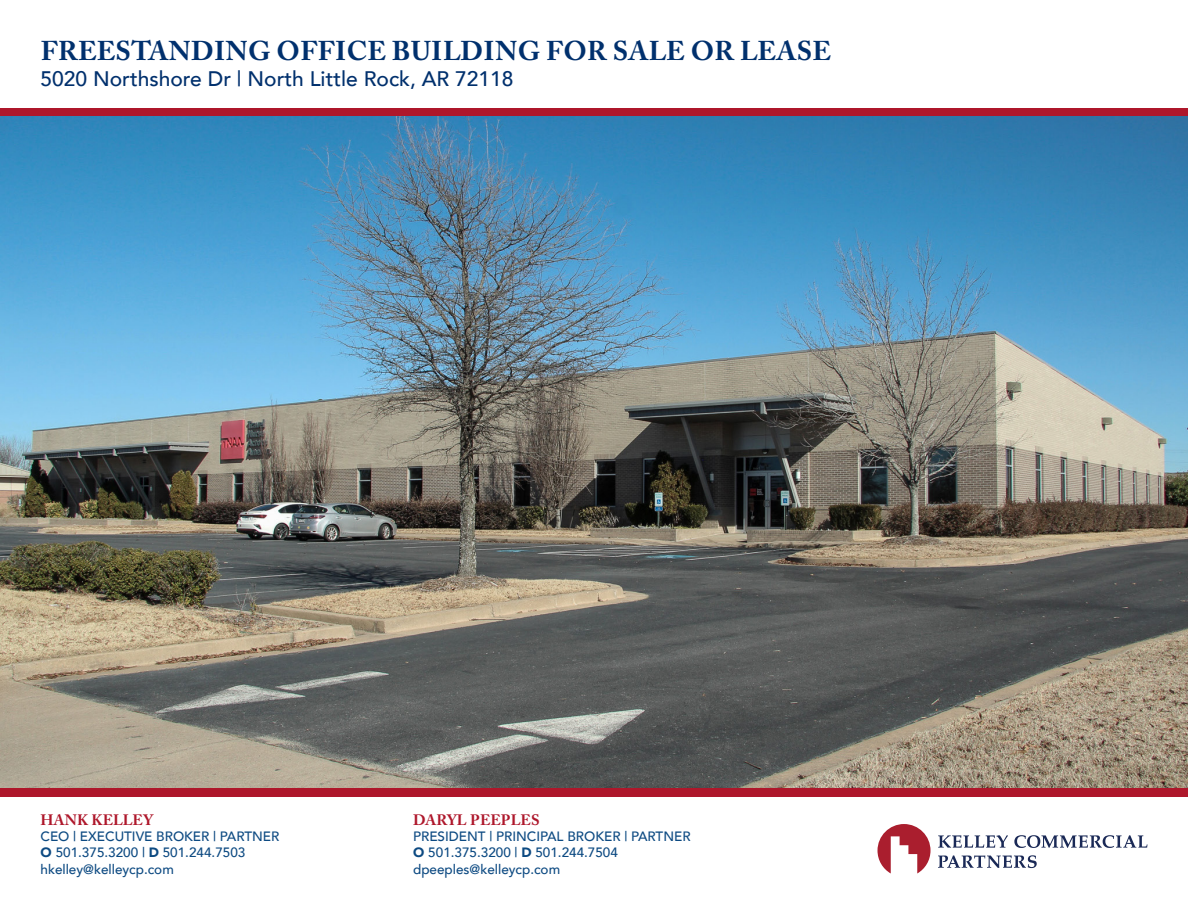
<style>
.page{position:relative;width:1188px;height:918px;background:#fff}
.page>*{position:absolute;margin:0;border:0;box-sizing:border-box;transform-origin:0 0}
.t1{font:700 27px "Adobe Caslon Pro";letter-spacing:.015em;color:#00306d}
.t2{font:500 21px "Avenir";color:#00306d}
.t3{font:700 15px "Adobe Caslon Pro";letter-spacing:.005em;color:#ae172b}
.t4{font:500 13.5px/16.2px "Avenir";color:#0d4a82}
.s1{font-weight:900}
</style>
<div class="page">
<div style="left:0;top:108px;width:1188px;height:9px;background:#ae172b"></div>
<div style="left:0;top:788px;width:1188px;height:8px;background:#ae172b"></div>
<svg style="left:878px;top:824px;width:53px;height:49px"></svg>
<svg style="left:938px;top:835px;width:70px;height:13px"></svg>
<svg style="left:1014px;top:835px;width:134px;height:13px"></svg>
<svg style="left:938px;top:855px;width:99px;height:13px"></svg>
<img style="left:0;top:117px;width:1188px;height:671px">
<h1 class="t1" style="left:41px;top:35px;width:792px">FREESTANDING OFFICE BUILDING FOR SALE OR LEASE</h1>
<h2 class="t2" style="left:40px;top:60px;width:475px">5020 Northshore Dr | North Little Rock, AR 72118</h2>
<p class="t3" style="left:41px;top:811px;width:114px">HANK KELLEY</p>
<p class="t4" style="left:40px;top:828px;width:240px">CEO | EXECUTIVE BROKER | PARTNER<br><span class="s1">O</span> 501.375.3200 | <span class="s1">D</span> 501.244.7503 hkelley@kelleycp.com</p>
<p class="t3" style="left:413px;top:811px;width:128px">DARYL PEEPLES</p>
<p class="t4" style="left:413px;top:828px;width:279px">PRESIDENT | PRINCIPAL BROKER | PARTNER<br><span class="s1">O</span> 501.375.3200 | <span class="s1">D</span> 501.244.7504 dpeeples@kelleycp.com</p>
</div>
